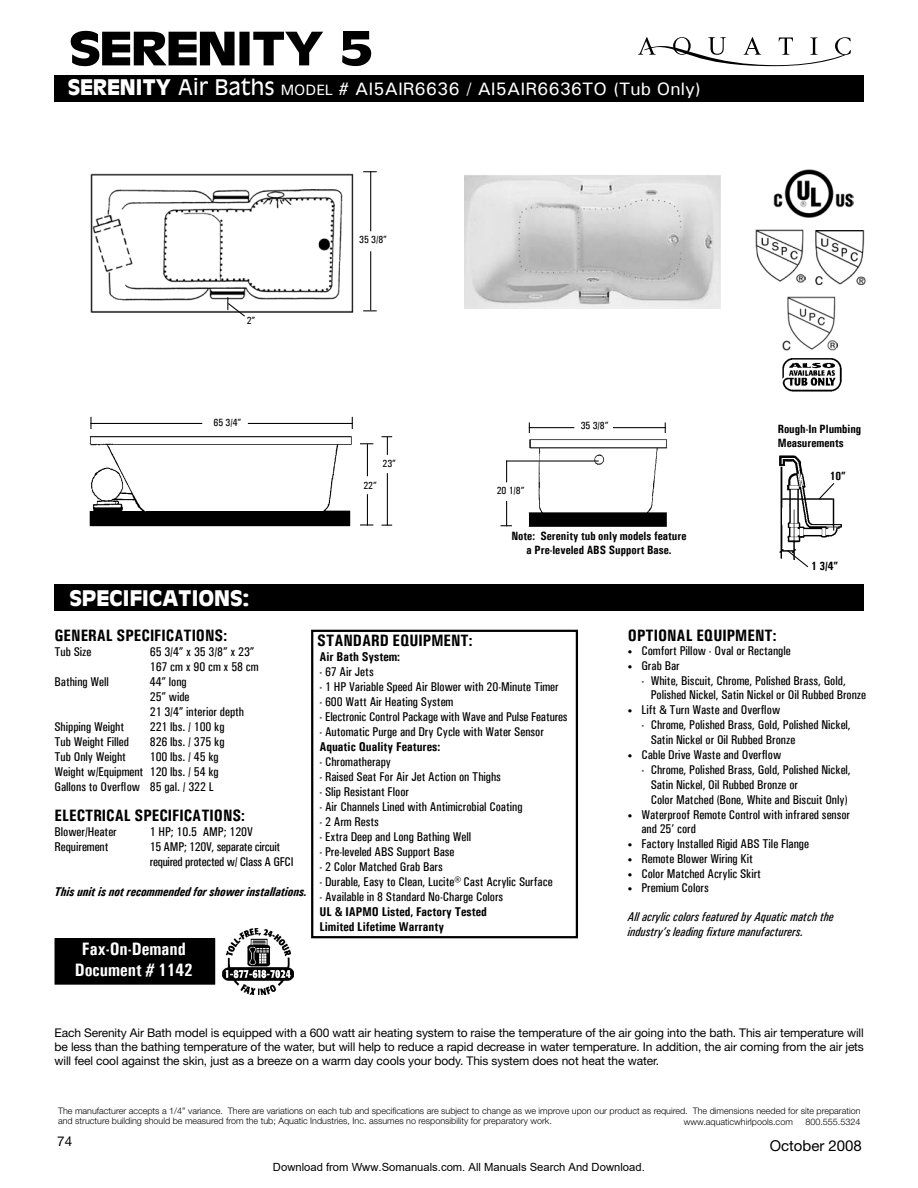
<style>
.page{position:relative;width:918px;height:1188px;background:#fff}
.page>*{position:absolute;margin:0;border:0;box-sizing:border-box;transform-origin:0 0}
.t1{font:700 45px "Antique Olive";color:#000;scale:1.2 1}
.t2{font:700 21px "Antique Olive";color:#fff}
.t3{font:500 18px "Univers";color:#fff}
.t4{font:700 18px/21.6px "Univers Condensed";color:#fff;text-align:center}
.t5{font:700 16.5px "Univers Condensed";color:#000}
.t6{font:15px "Helvetica Neue";color:#000}
.t7{font:13.5px "Helvetica Neue";color:#000}
.t8{font:500 condensed 12.75px/15px "Univers";color:#000}
.t9{font:700 12.75px/15px "Univers Condensed";color:#000}
.t10{font:italic 500 condensed 12.75px/14.5px "Univers";color:#000}
.t11{font:500 condensed 12.75px/15px "Univers";letter-spacing:-.02em;color:#000}
.t12{font:italic 700 12.75px "Univers Condensed";letter-spacing:-.01em;color:#000}
.t13{font:12px/14.4px "Helvetica Neue";letter-spacing:-.01em;color:#000;text-align:justify}
.t14{font:700 12px/14.4px "Univers Condensed";color:#000}
.t15{font:11.25px "Arial";color:#000}
.t16{font:500 condensed 10.5px "Univers";color:#000}
.t17{font:300 9px/10.8px "Helvetica Neue";color:#000}
.s1{font-family:"Antique Olive";font-weight:700;font-size:21px}
.s2{font-family:"Antique Olive";font-weight:400;font-size:21px}
.s3{font-size:15px}
.s4{font-size:9px}
</style>
<div class="page">
<div style="left:54px;top:75px;width:810px;height:27px;background:#000"></div>
<div style="left:54px;top:584px;width:810px;height:27px;background:#000"></div>
<svg style="left:793px;top:559px;width:15px;height:9px"></svg>
<img style="left:779px;top:455px;width:63px;height:104px">
<svg style="left:817px;top:482px;width:18px;height:19px"></svg>
<img style="left:774px;top:169px;width:79px;height:49px">
<img style="left:815px;top:231px;width:51px;height:53px">
<img style="left:755px;top:230px;width:50px;height:53px">
<img style="left:782px;top:296px;width:55px;height:54px">
<svg style="left:638px;top:37px;width:213px;height:29px"></svg>
<img style="left:90px;top:173px;width:264px;height:140px">
<div style="left:311px;top:630px;width:267px;height:308px;border:2px solid #000"></div>
<img style="left:464px;top:175px;width:256px;height:133px">
<img style="left:782px;top:358px;width:60px;height:34px">
<hr style="left:506px;top:461px;width:93px;height:1px;background:#000">
<svg style="left:506px;top:461px;width:1px;height:21px"></svg>
<svg style="left:501px;top:501px;width:11px;height:25px"></svg>
<svg style="left:90px;top:417px;width:2px;height:12px"></svg>
<hr style="left:90px;top:423px;width:112px;height:1px;background:#000">
<hr style="left:248px;top:423px;width:105px;height:1px;background:#000">
<svg style="left:352px;top:417px;width:1px;height:12px"></svg>
<hr style="left:529px;top:427px;width:45px;height:1px;background:#000">
<hr style="left:613px;top:427px;width:53px;height:1px;background:#000">
<img style="left:525px;top:439px;width:143px;height:88px">
<div style="left:55px;top:939px;width:160px;height:45px;background:#000"></div>
<div style="left:55px;top:938px;width:160px;height:47px;border:1px solid #000"></div>
<img style="left:222px;top:929px;width:72px;height:66px">
<svg style="left:360px;top:443px;width:13px;height:1px"></svg>
<hr style="left:367px;top:444px;width:1px;height:32px;background:#000">
<hr style="left:367px;top:494px;width:1px;height:32px;background:#000">
<svg style="left:360px;top:524px;width:13px;height:2px"></svg>
<svg style="left:382px;top:436px;width:10px;height:19px"></svg>
<hr style="left:387px;top:473px;width:1px;height:52px;background:#000">
<img style="left:89px;top:436px;width:263px;height:90px">
<svg style="left:363px;top:171px;width:14px;height:1px"></svg>
<hr style="left:370px;top:171px;width:1px;height:60px;background:#000">
<hr style="left:370px;top:251px;width:1px;height:59px;background:#000">
<svg style="left:363px;top:310px;width:14px;height:1px"></svg>
<svg style="left:227px;top:297px;width:19px;height:20px"></svg>
<h1 class="t1" style="left:69px;top:19px;width:106px">SERENIT</h1>
<h1 class="t1" style="left:285px;top:19px;width:76px">Y 5</h1>
<h2 class="t2" style="left:68px;top:74px;width:53px">SERENIT</h2>
<h3 class="t3" style="left:156px;top:78px;width:547px"><span class="s1">Y</span> <span class="s2">Air Baths</span> <span class="s3">Model</span> # AI5AIR6636 / AI5AIR6636TO (Tub Only)</h3>
<p class="t16" style="left:247px;top:314px;width:10px">2”</p>
<p class="t16" style="left:359px;top:233px;width:29px">35 3/8”</p>
<p class="t16" style="left:214px;top:416px;width:29px">65 3/4”</p>
<p class="t16" style="left:383px;top:457px;width:15px">23”</p>
<p class="t16" style="left:363px;top:479px;width:15px">22”</p>
<p class="t16" style="left:497px;top:484px;width:29px">20 1/8”</p>
<p class="t16" style="left:581px;top:419px;width:29px">35 3/8”</p>
<p class="t14" style="left:778px;top:421px;width:85px">Rough-In Plumbing<br>Measurements</p>
<p class="t14" style="left:830px;top:468px;width:18px">10”</p>
<h2 class="t2" style="left:69px;top:584px;width:182px">SPECIFICATIONS:</h2>
<p class="t5" style="left:55px;top:626px;width:174px">General Specifications:</p>
<p class="t8" style="left:55px;top:644px;width:38px">Tub Size</p>
<p class="t8" style="left:150px;top:644px;width:110px">65 3/4” x 35 3/8” x 23”<br>167 cm x 90 cm x 58 cm</p>
<p class="t8" style="left:55px;top:674px;width:56px">Bathing Well</p>
<p class="t8" style="left:150px;top:674px;width:96px">44” long<br>25” wide<br>21 3/4” interior depth</p>
<p class="t8" style="left:55px;top:719px;width:71px">Shipping Weight</p>
<p class="t8" style="left:150px;top:719px;width:76px">221 lbs. / 100 kg</p>
<p class="t8" style="left:55px;top:734px;width:76px">Tub Weight Filled</p>
<p class="t8" style="left:150px;top:734px;width:76px">826 lbs. / 375 kg</p>
<p class="t8" style="left:55px;top:749px;width:73px">Tub Only Weight</p>
<p class="t8" style="left:55px;top:749px;width:166px;text-align:justify;text-indent:95px">100 lbs. / 45 kg Weight w/Equipment 120 lbs. / 54 kg Gallons to Overflow 85 gal. / 322 L</p>
<p class="t5" style="left:55px;top:806px;width:192px">Electrical Specifications:</p>
<p class="t8" style="left:55px;top:824px;width:64px">Blower/Heater</p>
<p class="t8" style="left:150px;top:824px;width:105px">1 HP; 10.5 AMP; 120V</p>
<p class="t8" style="left:55px;top:839px;width:56px">Requirement</p>
<p class="t11" style="left:150px;top:839px;width:145px">15 AMP; 120V, separate circuit required protected w/ Class A GFCI</p>
<p class="t12" style="left:55px;top:884px;width:254px">This unit is not recommended for shower installations.</p>
<h3 class="t4" style="left:75px;top:938px;width:120px">Fax-On-Demand<br>Document # 1142</h3>
<p class="t14" style="left:511px;top:528px;width:177px;text-align:center">Note: Serenity tub only models feature a Pre-leveled ABS Support Base.</p>
<p class="t14" style="left:811px;top:559px;width:29px">1 3/4”</p>
<p class="t5" style="left:317px;top:630px;width:157px">Standard equipment:</p>
<p class="t9" style="left:319px;top:649px;width:82px">Air Bath System:</p>
<p class="t8" style="left:319px;top:664px;width:56px">- 67 Air Jets</p>
<p class="t8" style="left:319px;top:679px;width:241px">- 1 HP Variable Speed Air Blower with 20-Minute Timer</p>
<p class="t8" style="left:319px;top:694px;width:135px">- 600 Watt Air Heating System</p>
<p class="t8" style="left:319px;top:709px;width:250px">- Electronic Control Package with wave and pulse Features</p>
<p class="t8" style="left:319px;top:724px;width:226px">- Automatic Purge and Dry Cycle with Water Sensor</p>
<p class="t9" style="left:319px;top:739px;width:122px">Aquatic Quality Features:</p>
<p class="t8" style="left:319px;top:754px;width:73px">- Chromatherapy</p>
<p class="t8" style="left:319px;top:769px;width:183px">- Raised Seat For Air Jet Action on Thighs</p>
<p class="t8" style="left:319px;top:784px;width:91px">- Slip Resistant Floor</p>
<p class="t8" style="left:319px;top:799px;width:205px">- Air Channels Lined with Antimicrobial Coating</p>
<p class="t8" style="left:319px;top:814px;width:61px">- 2 Arm Rests</p>
<p class="t8" style="left:319px;top:829px;width:153px">- Extra Deep and Long Bathing Well</p>
<p class="t8" style="left:319px;top:844px;width:137px">- Pre-leveled ABS Support Base</p>
<p class="t8" style="left:319px;top:859px;width:125px">- 2 Color Matched Grab Bars</p>
<p class="t8" style="left:319px;top:874px;width:235px">- Durable, easy to clean, Lucite® Cast Acrylic Surface</p>
<p class="t8" style="left:319px;top:889px;width:185px">- available in 8 Standard No-Charge Colors</p>
<p class="t9" style="left:319px;top:904px;width:169px">UL &amp; IAPMO Listed, Factory Tested<br>Limited Lifetime Warranty</p>
<p class="t5" style="left:628px;top:625px;width:150px">optional equipment:</p>
<p class="t8" style="left:628px;top:643px;width:164px"><span class="s4">•</span> Comfort Pillow - Oval or Rectangle</p>
<p class="t8" style="left:628px;top:658px;width:53px"><span class="s4">•</span> Grab Bar</p>
<p class="t8" style="left:651px;top:673px;width:217px;line-height:14.5px;text-indent:-9px">- White, Biscuit, Chrome, Polished Brass, Gold,<br>Polished Nickel, Satin Nickel or Oil Rubbed Bronze</p>
<p class="t8" style="left:628px;top:703px;width:154px"><span class="s4">•</span> Lift &amp; Turn Waste and Overflow</p>
<p class="t8" style="left:651px;top:718px;width:202px;text-indent:-9px">- Chrome, Polished Brass, Gold, Polished Nickel,<br>Satin Nickel or Oil Rubbed Bronze</p>
<p class="t8" style="left:628px;top:748px;width:155px"><span class="s4">•</span> Cable Drive Waste and Overflow</p>
<p class="t8" style="left:651px;top:763px;width:202px;text-indent:-9px">- Chrome, Polished Brass, Gold, Polished Nickel,<br>Satin Nickel, Oil Rubbed Bronze or<br>Color Matched (Bone, White and Biscuit only)</p>
<p class="t8" style="left:641px;top:807px;width:210px;line-height:14.5px;text-indent:-14px"><span class="s4">•</span> Waterproof Remote Control with infrared sensor and 25’ cord</p>
<p class="t8" style="left:628px;top:836px;width:183px"><span class="s4">•</span> Factory Installed Rigid ABS Tile Flange</p>
<p class="t8" style="left:628px;top:851px;width:127px"><span class="s4">•</span> Remote Blower Wiring Kit</p>
<p class="t8" style="left:628px;top:866px;width:135px"><span class="s4">•</span> Color Matched Acrylic Skirt</p>
<p class="t8" style="left:628px;top:880px;width:82px"><span class="s4">•</span> Premium colors</p>
<p class="t10" style="left:628px;top:910px;width:207px">All acrylic colors featured by Aquatic match the industry’s leading fixture manufacturers.</p>
<p class="t13" style="left:55px;top:1025px;width:811px">Each Serenity Air Bath model is equipped with a 600 watt air heating system to raise the temperature of the air going into the bath. This air temperature will be less than the bathing temperature of the water, but will help to reduce a rapid decrease in water temperature. In addition, the air coming from the air jets will feel cool against the skin, just as a breeze on a warm day cools your body. This system does not heat the water.</p>
<p class="t17" style="left:58px;top:1105px;width:804px">The manufacturer accepts a 1/4” variance. There are variations on each tub and specifications are subject to change as we improve upon our product as required. The dimensions needed for site preparation and structure building should be measured from the tub; Aquatic Industries, Inc. assumes no responsibility for preparatory work.</p>
<p class="t17" style="left:684px;top:1117px;width:110px">www.aquaticwhirlpools.com</p>
<p class="t17" style="left:805px;top:1117px;width:57px">800.555.5324</p>
<p class="t6" style="left:770px;top:1136px;width:94px">October 2008</p>
<p class="t7" style="left:57px;top:1133px;width:17px">74</p>
<p class="t15" style="left:273px;top:1160px;width:373px">Download from Www.Somanuals.com. All Manuals Search And Download.</p>
</div>
